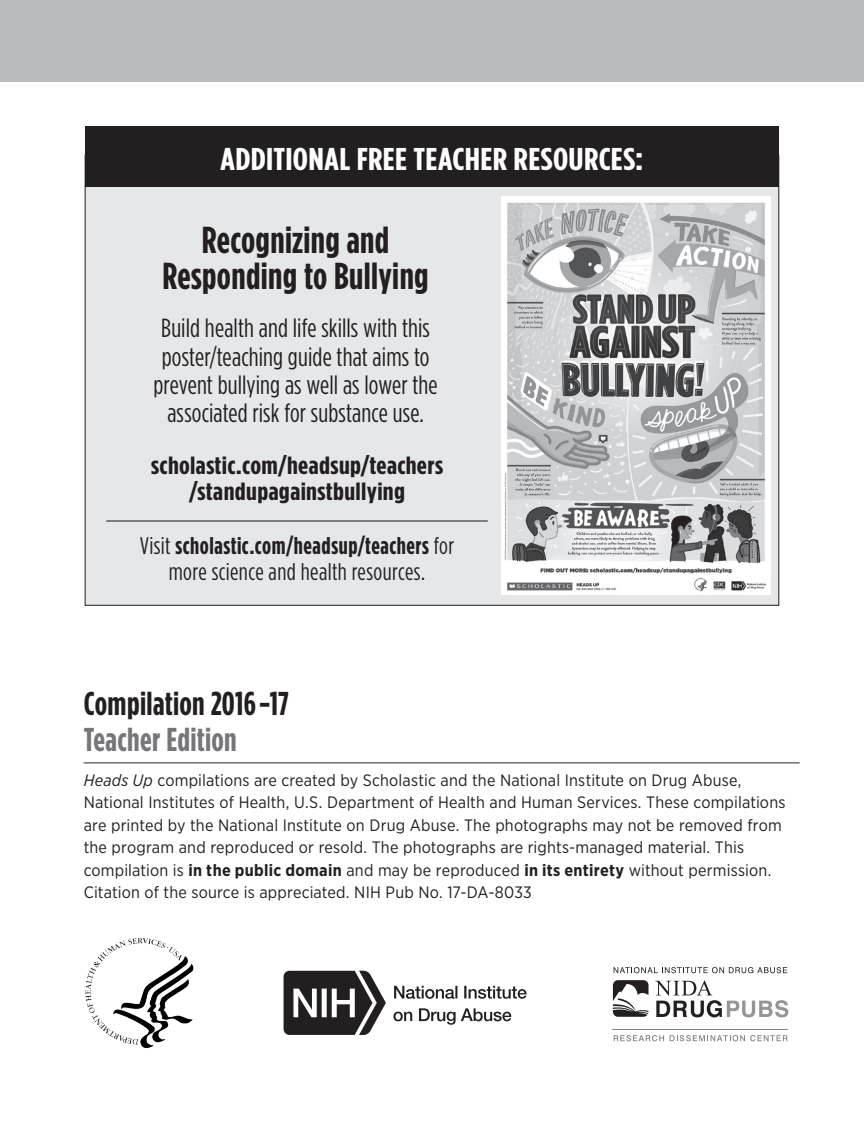
<style>
.page{position:relative;width:864px;height:1121px;background:#fff}
.page>*{position:absolute;margin:0;border:0;box-sizing:border-box;transform-origin:0 0}
.t1{font:700 37.5px/36px "Gotham Condensed";letter-spacing:.01em;color:#231f20;text-align:center}
.t2{font:700 33px "Gotham Condensed";letter-spacing:.01em;color:#231f20}
.t3{font:700 33px "Gotham Condensed";letter-spacing:.01em;color:#757679}
.t4{font:700 31.5px "Gotham Condensed";letter-spacing:.01em;color:#fff;scale:1.15 1}
.t5{font:26.25px/28.2px "Gotham Condensed";letter-spacing:.005em;color:#231f20;text-align:center}
.t6{font:700 24.75px/26.1px "Gotham Condensed";letter-spacing:.015em;color:#231f20;text-align:center;scale:1.15 1}
.t7{font:24px/25.5px "Gotham Condensed";letter-spacing:.015em;color:#231f20;text-align:center}
.t8{font:16.5px/22.5px "Gotham Narrow";letter-spacing:.01em;color:#231f20}
.s1{font-weight:700}
.s2{font-style:italic}
</style>
<div class="page">
<div style="left:0;top:0;width:864px;height:82px;background:#babbbe"></div>
<hr style="left:84px;top:762px;width:716px;height:1px;background:#231f20">
<div style="left:85px;top:155px;width:694px;height:450px;background:#e6e7e9"></div>
<svg style="left:284px;top:970px;width:102px;height:64px"></svg>
<svg style="left:393px;top:1008px;width:119px;height:16px"></svg>
<svg style="left:394px;top:985px;width:133px;height:13px"></svg>
<svg style="left:614px;top:1035px;width:50px;height:6px"></svg>
<svg style="left:670px;top:1035px;width:118px;height:6px"></svg>
<svg style="left:613px;top:980px;width:36px;height:36px"></svg>
<svg style="left:614px;top:967px;width:173px;height:6px"></svg>
<svg style="left:655px;top:980px;width:133px;height:37px"></svg>
<hr style="left:613px;top:1028px;width:175px;height:1px;background:#808285">
<img style="left:85px;top:938px;width:109px;height:110px">
<div style="left:85px;top:127px;width:694px;height:60px;background:#231f20"></div>
<hr style="left:106px;top:520px;width:382px;height:1px;background:#231f20">
<img style="left:502px;top:196px;width:268px;height:399px">
<h3 class="t4" style="left:221px;top:140px;width:369px">ADDITIONAL FREE TEACHER RESOURCES:</h3>
<h1 class="t1" style="left:163px;top:221px;width:268px">Recognizing and<br>Responding to Bullying</h1>
<h3 class="t5" style="left:153px;top:314px;width:286px">Build health and life skills with this poster/teaching guide that aims to prevent bullying as well as lower the associated risk for substance use.</h3>
<h3 class="t6" style="left:151px;top:452px;width:255px">scholastic.com/headsup/teachers /standupagainstbullying</h3>
<h3 class="t7" style="left:140px;top:533px;width:316px">Visit <span class="s1">scholastic.com/headsup/teachers</span> for more science and health resources.</h3>
<h2 class="t2" style="left:84px;top:684px;width:207px">Compilation 2016–17</h2>
<h2 class="t3" style="left:84px;top:720px;width:155px">Teacher Edition</h2>
<p class="t8" style="left:84px;top:768px;width:703px"><span class="s2">Heads Up</span> compilations are created by Scholastic and the National Institute on Drug Abuse, National Institutes of Health, U.S. Department of Health and Human Services. These compilations are printed by the National Institute on Drug Abuse. The photographs may not be removed from the program and reproduced or resold. The photographs are rights-managed material. This compilation is <span class="s1">in the public domain</span> and may be reproduced <span class="s1">in its entirety</span> without permission.<br>Citation of the source is appreciated. NIH Pub No. 17-DA-8033</p>
</div>
